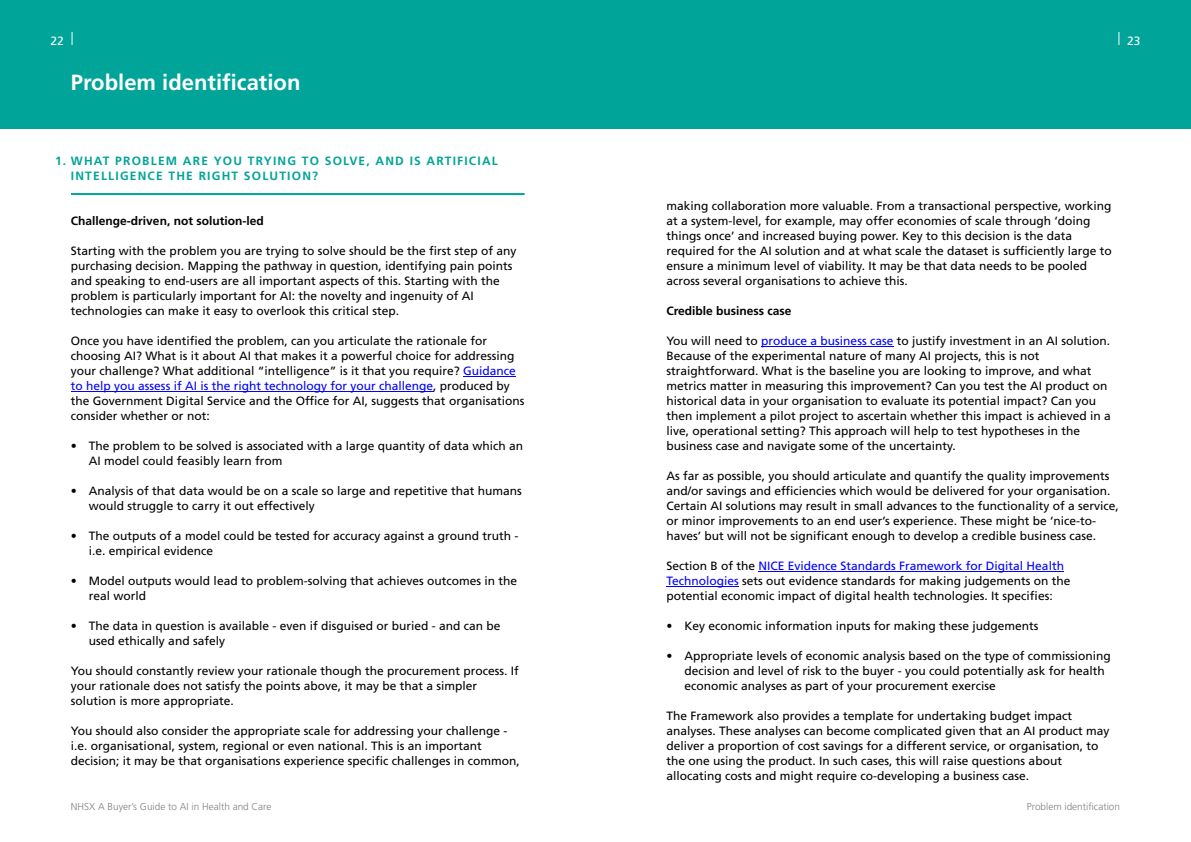
<style>
.page{position:relative;width:1191px;height:842px;background:#fff}
.page>*{position:absolute;margin:0;border:0;box-sizing:border-box;transform-origin:0 0}
.t1{font:700 22px "Frutiger LT Std";color:#fff}
.t2{font:12px/15px "Frutiger LT Std";color:#000}
.t3{font:700 12px/15px "Frutiger LT Std";letter-spacing:.1em;color:#00a499}
.t4{font:700 12px "Frutiger LT Std";color:#000}
.t5{font:12px "Frutiger LT Std";color:#fff}
.t6{font:300 10px "Frutiger LT Std";color:#808080}
.s1{color:#00f}
</style>
<div class="page">
<div style="left:0;top:0;width:1191px;height:129px;background:#00a499"></div>
<svg style="left:72px;top:33px;width:1px;height:12px"></svg>
<svg style="left:1118px;top:33px;width:1px;height:12px"></svg>
<hr style="left:463px;top:376px;width:53px;height:1px;background:#00f">
<hr style="left:71px;top:391px;width:362px;height:1px;background:#00f">
<hr style="left:761px;top:346px;width:132px;height:1px;background:#00f">
<hr style="left:758px;top:571px;width:306px;height:1px;background:#00f">
<hr style="left:666px;top:586px;width:73px;height:1px;background:#00f">
<hr style="left:71px;top:193px;width:453px;height:2px;background:#00a499">
<p class="t5" style="left:51px;top:36px;width:15px">22</p>
<p class="t5" style="left:1127px;top:36px;width:15px">23</p>
<h1 class="t1" style="left:71px;top:74px;width:231px">Problem identification</h1>
<p class="t3" style="left:71px;top:154px;width:428px;text-indent:-16px">1. WHAT PROBLEM ARE YOU TRYING TO SOLVE, AND IS ARTIFICIAL<br>INTELLIGENCE THE RIGHT SOLUTION?</p>
<p class="t4" style="left:71px;top:216px;width:194px">Challenge-driven, not solution-led</p>
<p class="t2" style="left:71px;top:244px;width:447px">Starting with the problem you are trying to solve should be the first step of any purchasing decision. Mapping the pathway in question, identifying pain points and speaking to end-users are all important aspects of this. Starting with the problem is particularly important for AI: the novelty and ingenuity of AI technologies can make it easy to overlook this critical step.</p>
<p class="t2" style="left:71px;top:334px;width:455px">Once you have identified the problem, can you articulate the rationale for choosing AI? What is it about AI that makes it a powerful choice for addressing your challenge? What additional “intelligence” is it that you require? <span class="s1">Guidance to help you assess if AI is the right technology for your challenge</span>, produced by the Government Digital Service and the Office for AI, suggests that organisations consider whether or not:</p>
<p class="t2" style="left:89px;top:440px;width:436px;text-indent:-18px">• The problem to be solved is associated with a large quantity of data which an<br>AI model could feasibly learn from</p>
<p class="t2" style="left:89px;top:484px;width:434px;text-indent:-18px">• Analysis of that data would be on a scale so large and repetitive that humans would struggle to carry it out effectively</p>
<p class="t2" style="left:89px;top:530px;width:431px;text-indent:-18px">• The outputs of a model could be tested for accuracy against a ground truth - i.e. empirical evidence</p>
<p class="t2" style="left:89px;top:574px;width:430px;text-indent:-18px">• Model outputs would lead to problem-solving that achieves outcomes in the real world</p>
<p class="t2" style="left:89px;top:620px;width:413px;text-indent:-18px">• The data in question is available - even if disguised or buried - and can be used ethically and safely</p>
<p class="t2" style="left:71px;top:665px;width:449px">You should constantly review your rationale though the procurement process. If your rationale does not satisfy the points above, it may be that a simpler solution is more appropriate.</p>
<p class="t2" style="left:71px;top:725px;width:450px">You should also consider the appropriate scale for addressing your challenge - i.e. organisational, system, regional or even national. This is an important decision; it may be that organisations experience specific challenges in common,</p>
<p class="t2" style="left:666px;top:200px;width:447px">making collaboration more valuable. From a transactional perspective, working at a system-level, for example, may offer economies of scale through ‘doing things once’ and increased buying power. Key to this decision is the data required for the AI solution and at what scale the dataset is sufficiently large to ensure a minimum level of viability. It may be that data needs to be pooled across several organisations to achieve this.</p>
<p class="t4" style="left:666px;top:306px;width:127px">Credible business case</p>
<p class="t2" style="left:666px;top:334px;width:446px">You will need to <span class="s1">produce a business case</span> to justify investment in an AI solution.<br>Because of the experimental nature of many AI projects, this is not straightforward. What is the baseline you are looking to improve, and what metrics matter in measuring this improvement? Can you test the AI product on historical data in your organisation to evaluate its potential impact? Can you then implement a pilot project to ascertain whether this impact is achieved in a live, operational setting? This approach will help to test hypotheses in the business case and navigate some of the uncertainty.</p>
<p class="t2" style="left:666px;top:470px;width:454px">As far as possible, you should articulate and quantify the quality improvements and/or savings and efficiencies which would be delivered for your organisation.<br>Certain AI solutions may result in small advances to the functionality of a service, or minor improvements to an end user’s experience. These might be ‘nice-to&shy;haves’ but will not be significant enough to develop a credible business case.</p>
<p class="t2" style="left:666px;top:560px;width:405px">Section B of the <span class="s1">NICE Evidence Standards Framework for Digital Health<br>Technologies</span> sets out evidence standards for making judgements on the potential economic impact of digital health technologies. It specifies:</p>
<p class="t2" style="left:666px;top:620px;width:374px">• Key economic information inputs for making these judgements</p>
<p class="t2" style="left:684px;top:650px;width:428px;text-indent:-18px">• Appropriate levels of economic analysis based on the type of commissioning decision and level of risk to the buyer - you could potentially ask for health economic analyses as part of your procurement exercise</p>
<p class="t2" style="left:666px;top:710px;width:444px">The Framework also provides a template for undertaking budget impact analyses. These analyses can become complicated given that an AI product may deliver a proportion of cost savings for a different service, or organisation, to the one using the product. In such cases, this will raise questions about allocating costs and might require co-developing a business case.</p>
<p class="t6" style="left:71px;top:803px;width:202px">NHSX A Buyer’s Guide to AI in Health and Care</p>
<p class="t6" style="left:1026px;top:803px;width:95px">Problem identification</p>
</div>
